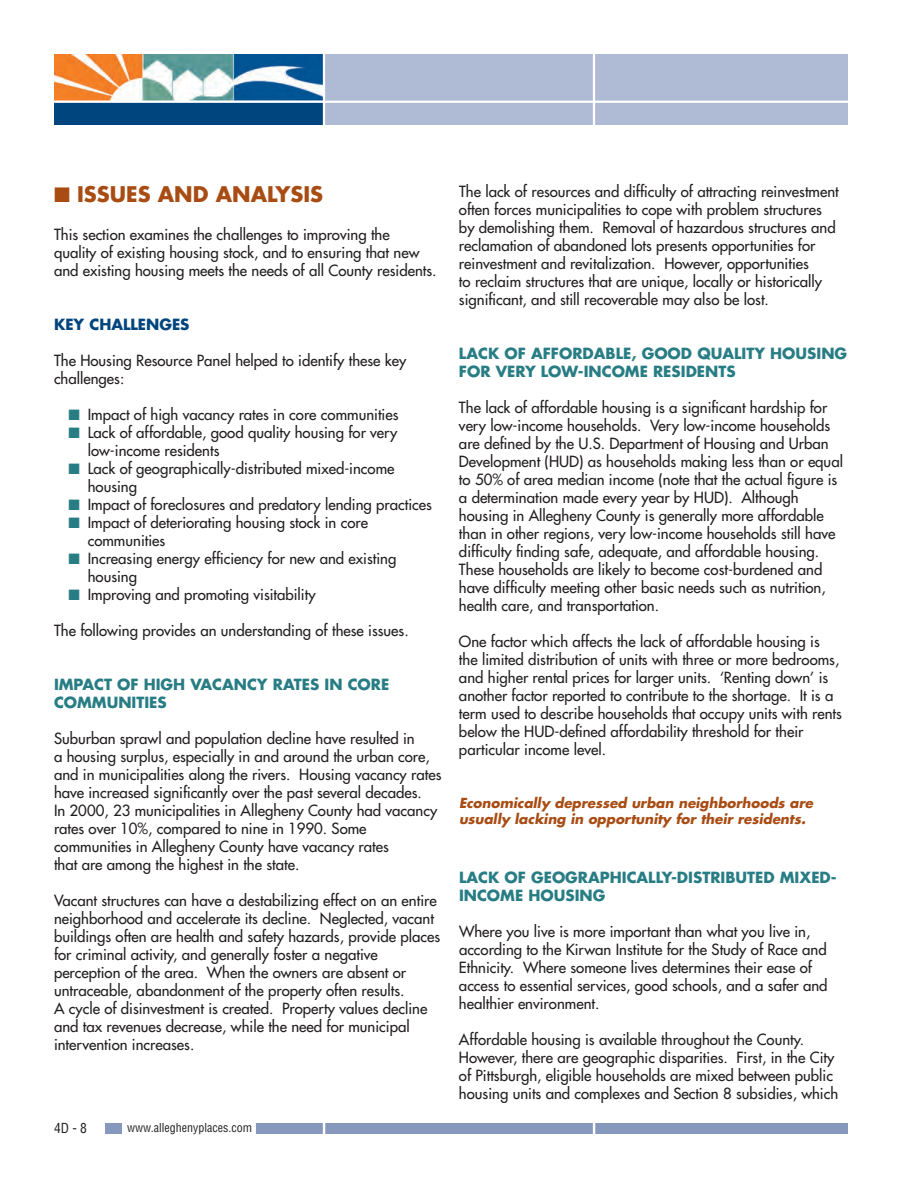
<style>
.page{position:relative;width:918px;height:1188px;background:#fff}
.page>*{position:absolute;margin:0;border:0;box-sizing:border-box;transform-origin:0 0}
.t1{font:700 21px "Futura Std";color:#a84c13}
.t2{font:500 15px/18px "Futura Std";color:#231f20}
.t3{font:700 15px/18px "Futura Std";color:#287d84}
.t4{font:700 15px "Futura Std";color:#01457f}
.t5{font:italic 700 13.5px/16.2px "Futura Std";color:#a84c13}
.t6{font:condensed 13.5px "Helvetica";color:#231f20}
.t7{font:condensed 12px "Helvetica";color:#231f20}
.s1{color:#287d84}
</style>
<div class="page">
<div style="left:54px;top:101px;width:270px;height:24px;background:#01457f"></div>
<div style="left:324px;top:54px;width:524px;height:71px;background:#afbad4"></div>
<img style="left:54px;top:54px;width:269px;height:47px">
<div style="left:256px;top:1124px;width:592px;height:10px;background:#8798bd"></div>
<hr style="left:593px;top:52px;width:2px;height:75px;background:#fff">
<svg style="left:323px;top:1124px;width:2px;height:10px"></svg>
<hr style="left:323px;top:52px;width:2px;height:76px;background:#fff">
<hr style="left:53px;top:101px;width:805px;height:2px;background:#fff">
<svg style="left:593px;top:1124px;width:2px;height:10px"></svg>
<div style="left:105px;top:1124px;width:17px;height:10px;background:#8798bd"></div>
<h1 class="t1" style="left:54px;top:185px;width:271px">■ ISSUES AND ANALYSIS</h1>
<p class="t2" style="left:54px;top:227px;width:384px">This section examines the challenges to improving the<br>quality of existing housing stock, and to ensuring that new and existing housing meets the needs of all County residents.</p>
<p class="t4" style="left:54px;top:318px;width:137px">KEY CHALLENGES</p>
<p class="t2" style="left:54px;top:353px;width:354px">The Housing Resource Panel helped to identify these key challenges:</p>
<p class="t2" style="left:69px;top:407px;width:331px"><span class="s1">■</span> Impact of high vacancy rates in core communities</p>
<p class="t2" style="left:88px;top:425px;width:311px;text-indent:-19px"><span class="s1">■</span> Lack of affordable, good quality housing for very low-income residents</p>
<p class="t2" style="left:88px;top:461px;width:308px;text-indent:-19px"><span class="s1">■</span> Lack of geographically-distributed mixed-income housing</p>
<p class="t2" style="left:69px;top:497px;width:365px"><span class="s1">■</span> Impact of foreclosures and predatory lending practices</p>
<p class="t2" style="left:88px;top:515px;width:282px;text-indent:-19px"><span class="s1">■</span> Impact of deteriorating housing stock in core communities</p>
<p class="t2" style="left:88px;top:551px;width:310px;text-indent:-19px"><span class="s1">■</span> Increasing energy efficiency for new and existing housing</p>
<p class="t2" style="left:69px;top:587px;width:249px"><span class="s1">■</span> Improving and promoting visitability</p>
<p class="t2" style="left:54px;top:623px;width:356px">The following provides an understanding of these issues.</p>
<p class="t3" style="left:54px;top:677px;width:337px">IMPACT OF HIGH VACANCY RATES IN CORE<br>COMMUNITIES</p>
<p class="t2" style="left:54px;top:731px;width:389px">Suburban sprawl and population decline have resulted in<br>a housing surplus, especially in and around the urban core, and in municipalities along the rivers. Housing vacancy rates have increased significantly over the past several decades.<br>In 2000, 23 municipalities in Allegheny County had vacancy rates over 10%, compared to nine in 1990. Some communities in Allegheny County have vacancy rates<br>that are among the highest in the state.</p>
<p class="t2" style="left:54px;top:893px;width:388px">Vacant structures can have a destabilizing effect on an entire neighborhood and accelerate its decline. Neglected, vacant buildings often are health and safety hazards, provide places for criminal activity, and generally foster a negative perception of the area. When the owners are absent or untraceable, abandonment of the property often results.<br>A cycle of disinvestment is created. Property values decline and tax revenues decrease, while the need for municipal intervention increases.</p>
<p class="t6" style="left:54px;top:1123px;width:34px">4D-8</p>
<p class="t7" style="left:127px;top:1123px;width:126px">www.alleghenyplaces.com</p>
<p class="t2" style="left:459px;top:184px;width:381px">The lack of resources and difficulty of attracting reinvestment often forces municipalities to cope with problem structures by demolishing them. Removal of hazardous structures and reclamation of abandoned lots presents opportunities for reinvestment and revitalization. However, opportunities<br>to reclaim structures that are unique, locally or historically significant, and still recoverable may also be lost.</p>
<p class="t3" style="left:459px;top:346px;width:390px">LACK OF AFFORDABLE, GOOD QUALITY HOUSING<br>FOR VERY LOW-INCOME RESIDENTS</p>
<p class="t2" style="left:459px;top:400px;width:386px">The lack of affordable housing is a significant hardship for very low-income households. Very low-income households are defined by the U.S. Department of Housing and Urban Development (HUD) as households making less than or equal to 50% of area median income (note that the actual figure is a determination made every year by HUD). Although housing in Allegheny County is generally more affordable than in other regions, very low-income households still have difficulty finding safe, adequate, and affordable housing.<br>These households are likely to become cost-burdened and have difficulty meeting other basic needs such as nutrition, health care, and transportation.</p>
<p class="t2" style="left:459px;top:634px;width:384px">One factor which affects the lack of affordable housing is the limited distribution of units with three or more bedrooms, and higher rental prices for larger units. ‘Renting down’ is another factor reported to contribute to the shortage. It is a term used to describe households that occupy units with rents below the HUD-defined affordability threshold for their particular income level.</p>
<p class="t5" style="left:459px;top:796px;width:356px">Economically depressed urban neighborhoods are usually lacking in opportunity for their residents.</p>
<p class="t3" style="left:459px;top:869px;width:379px">LACK OF GEOGRAPHICALLY-DISTRIBUTED MIXED-<br>INCOME HOUSING</p>
<p class="t2" style="left:459px;top:923px;width:370px">Where you live is more important than what you live in, according to the Kirwan Institute for the Study of Race and Ethnicity. Where someone lives determines their ease of access to essential services, good schools, and a safer and healthier environment.</p>
<p class="t2" style="left:459px;top:1031px;width:381px">Affordable housing is available throughout the County.<br>However, there are geographic disparities. First, in the City of Pittsburgh, eligible households are mixed between public housing units and complexes and Section 8 subsidies, which</p>
</div>
